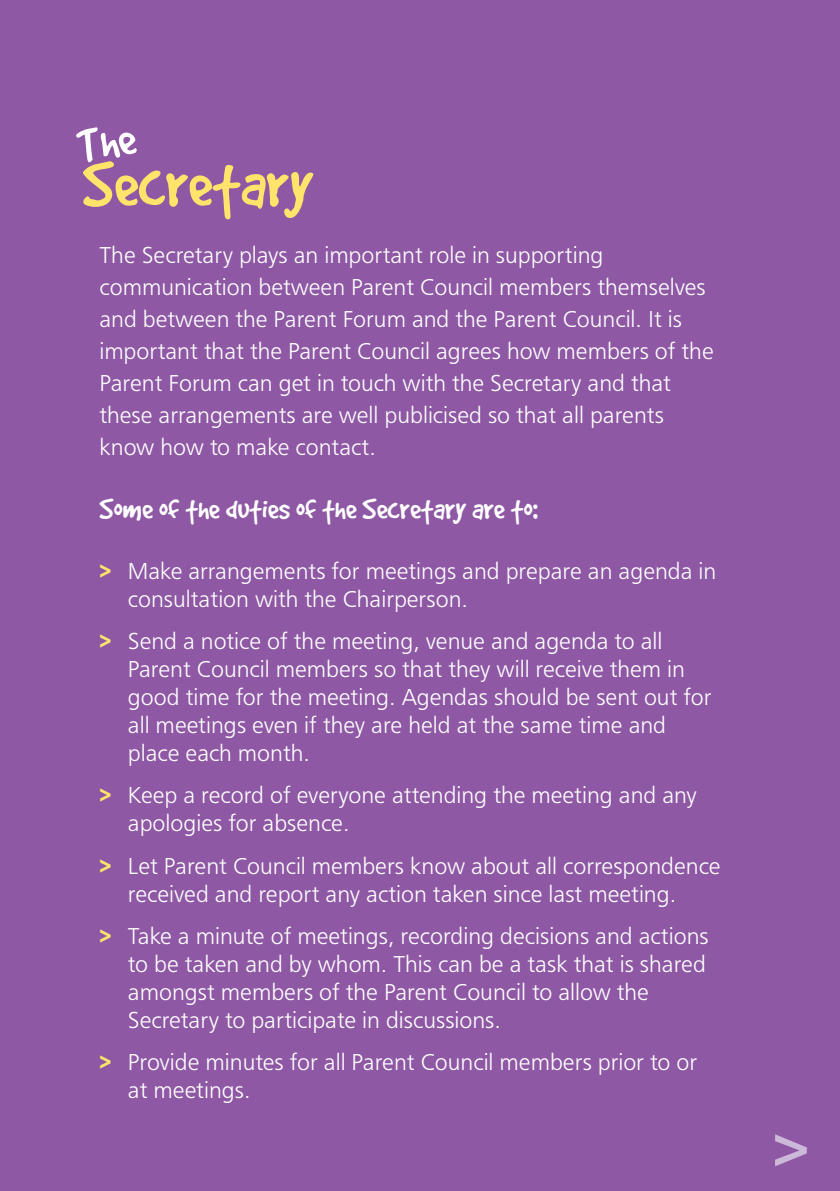
<style>
.page{position:relative;width:840px;height:1191px;background:#fff}
.page>*{position:absolute;margin:0;border:0;box-sizing:border-box;transform-origin:0 0}
.t1{font:71.2px "Good Dog Plain";color:#ffe46c}
.t2{font:32px "Good Dog Plain";color:#fff}
.t3{font:300 24px/28px "Frutus T";color:#fff}
.s1{font-weight:700;color:#ffe46c}
</style>
<div class="page">
<div style="left:0;top:0;width:839px;height:1191px;background:#8e58a4"></div>
<svg style="left:775px;top:1134px;width:31px;height:32px"></svg>
<p class="t1" style="left:82px;top:150px;width:232px">Secretary</p>
<p class="t3" style="left:99px;top:238px;width:615px;line-height:32px">The Secretary plays an important role in supporting communication between Parent Council members themselves and between the Parent Forum and the Parent Council. It is important that the Parent Council agrees how members of the Parent Forum can get in touch with the Secretary and that these arrangements are well publicised so that all parents know how to make contact.</p>
<p class="t2" style="left:99px;top:493px;width:439px">Some of the duties of the Secretary are to:</p>
<p class="t3" style="left:128px;top:556px;width:589px;text-indent:-28px"><span class="s1">&gt;</span> Make arrangements for meetings and prepare an agenda in consultation with the Chairperson.</p>
<p class="t3" style="left:128px;top:627px;width:585px;text-indent:-28px"><span class="s1">&gt;</span> Send a notice of the meeting, venue and agenda to all Parent Council members so that they will receive them in good time for the meeting. Agendas should be sent out for all meetings even if they are held at the same time and place each month.</p>
<p class="t3" style="left:128px;top:781px;width:570px;text-indent:-28px"><span class="s1">&gt;</span> Keep a record of everyone attending the meeting and any apologies for absence.</p>
<p class="t3" style="left:128px;top:851px;width:594px;text-indent:-28px"><span class="s1">&gt;</span> Let Parent Council members know about all correspondence received and report any action taken since last meeting.</p>
<p class="t3" style="left:128px;top:921px;width:582px;text-indent:-28px"><span class="s1">&gt;</span> Take a minute of meetings, recording decisions and actions to be taken and by whom. This can be a task that is shared amongst members of the Parent Council to allow the Secretary to participate in discussions.</p>
<p class="t3" style="left:128px;top:1047px;width:570px;text-indent:-28px"><span class="s1">&gt;</span> Provide minutes for all Parent Council members prior to or at meetings.</p>
</div>
